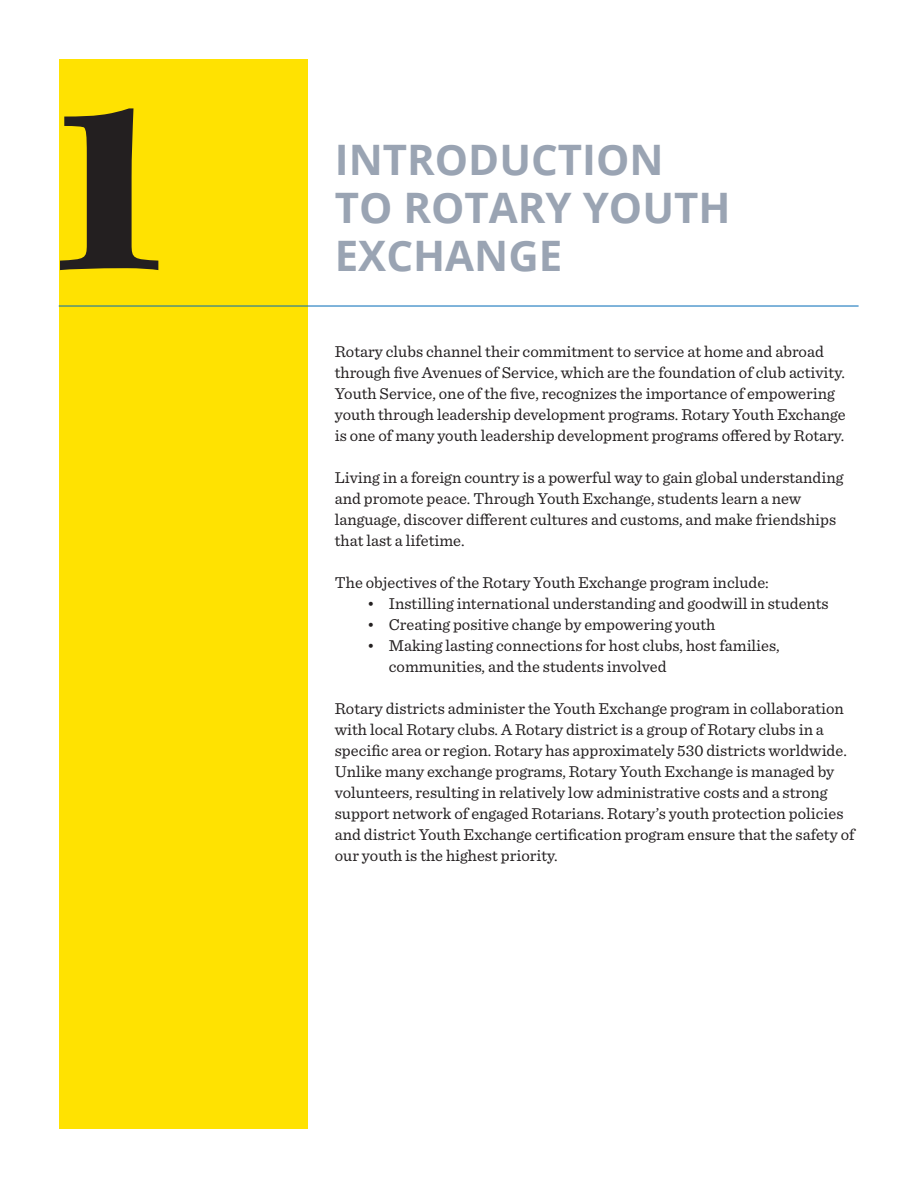
<style>
.page{position:relative;width:918px;height:1188px;background:#fff}
.page>*{position:absolute;margin:0;border:0;box-sizing:border-box;transform-origin:0 0}
.t1{font:900 237px "New Caledonia LT Std";color:#231f20}
.t2{font:700 42px/48px "Open Sans";color:#9aa4b3}
.t3{font:16.5px/21px "Sentinel";color:#231f20}
</style>
<div class="page">
<div style="left:59px;top:59px;width:249px;height:1070px;background:#ffe201"></div>
<hr style="left:59px;top:306px;width:800px;height:1px;background:#016ab6">
<h1 class="t1" style="left:34px;top:46px;width:146px">1</h1>
<h2 class="t2" style="left:335px;top:134px;width:397px">INTRODUCTION<br>TO ROTARY YOUTH<br>EXCHANGE</h2>
<p class="t3" style="left:335px;top:340px;width:513px">Rotary clubs channel their commitment to service at home and abroad through five Avenues of Service, which are the foundation of club activity.<br>Youth Service, one of the five, recognizes the importance of empowering youth through leadership development programs. Rotary Youth Exchange is one of many youth leadership development programs offered by Rotary.</p>
<p class="t3" style="left:335px;top:466px;width:510px">Living in a foreign country is a powerful way to gain global understanding and promote peace. Through Youth Exchange, students learn a new language, discover different cultures and customs, and make friendships that last a lifetime.</p>
<p class="t3" style="left:335px;top:571px;width:436px">The objectives of the Rotary Youth Exchange program include:</p>
<p class="t3" style="left:367px;top:592px;width:463px">• Instilling international understanding and goodwill in students</p>
<p class="t3" style="left:367px;top:613px;width:350px">• Creating positive change by empowering youth</p>
<p class="t3" style="left:389px;top:634px;width:392px;text-indent:-22px">• Making lasting connections for host clubs, host families, communities, and the students involved</p>
<p class="t3" style="left:335px;top:697px;width:521px">Rotary districts administer the Youth Exchange program in collaboration with local Rotary clubs. A Rotary district is a group of Rotary clubs in a specific area or region. Rotary has approximately 530 districts worldwide.<br>Unlike many exchange programs, Rotary Youth Exchange is managed by volunteers, resulting in relatively low administrative costs and a strong support network of engaged Rotarians. Rotary’s youth protection policies and district Youth Exchange certification program ensure that the safety of our youth is the highest priority.</p>
</div>
